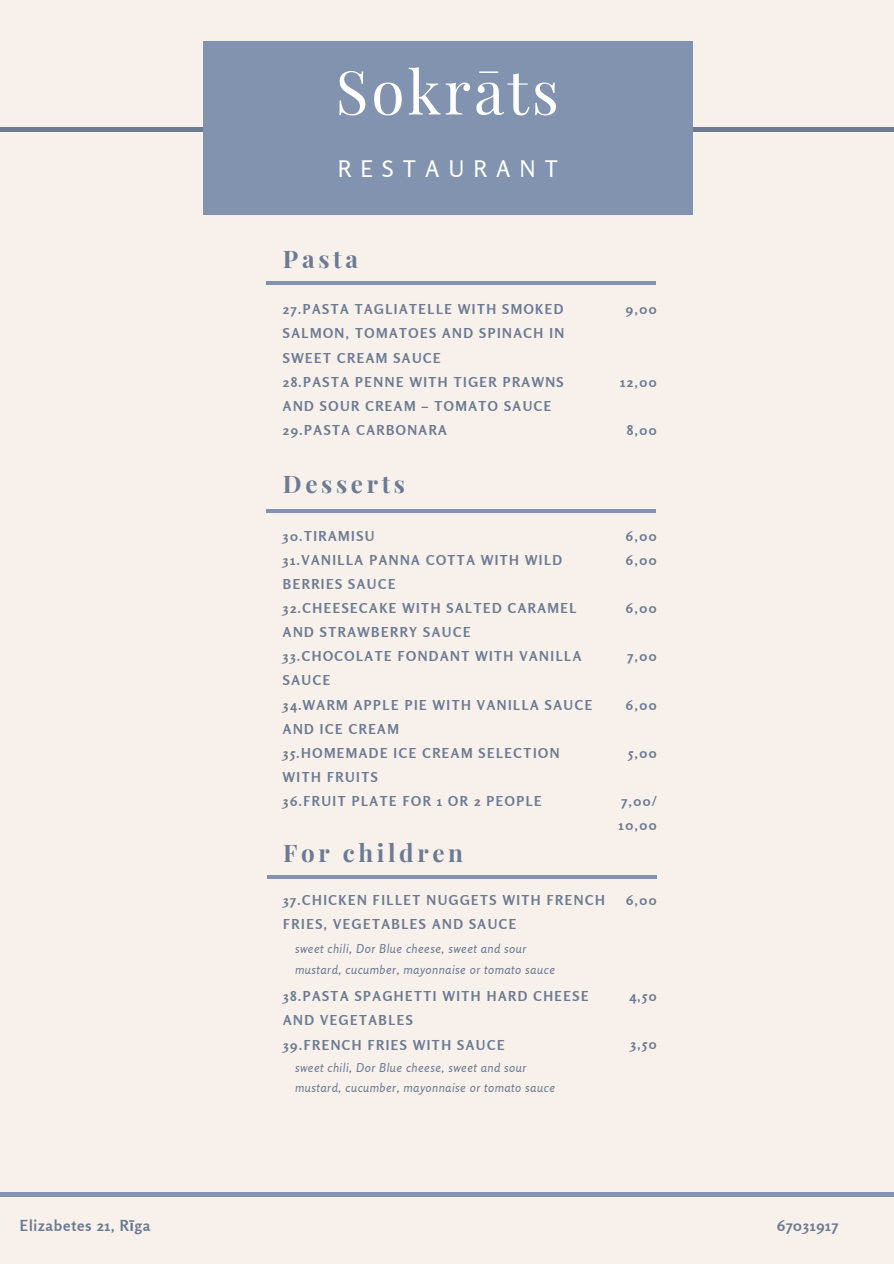
<style>
.page{position:relative;width:894px;height:1264px;background:#fff}
.page>*{position:absolute;margin:0;border:0;box-sizing:border-box;transform-origin:0 0}
.t1{font:60.6px "Playfair Display";letter-spacing:.05em;color:#fff}
.t2{font:700 24.3px "Playfair Display";letter-spacing:.15em;color:#6c7a92}
.t3{font:22.65px "Rosario";letter-spacing:.4em;color:#fff}
.t4{font:700 15.15px "Rosario";letter-spacing:.05em;color:#6c7a92}
.t5{font:700 13.65px/24.2px "Rosario";letter-spacing:.11em;color:#6c7a92}
.t6{font:italic 12.15px/20.9px "Rosario";letter-spacing:.04em;color:#6c7a92}
.s1{font-family:"Noto Sans"}
</style>
<div class="page">
<div style="left:0;top:0;width:893px;height:1263px;background:#f8f1eb"></div>
<hr style="left:0;top:128px;width:893px;height:3px;background:#6c7a92">
<div style="left:203px;top:41px;width:489px;height:173px;background:#8293b0"></div>
<hr style="left:0;top:1192px;width:893px;height:4px;background:#8293b0">
<hr style="left:266px;top:281px;width:390px;height:3px;background:#8293b0">
<hr style="left:266px;top:509px;width:390px;height:3px;background:#8293b0">
<hr style="left:267px;top:875px;width:389px;height:3px;background:#8293b0">
<p class="t1" style="left:335px;top:49px;width:225px">Sokrāts</p>
<p class="t3" style="left:338px;top:155px;width:222px">RESTAURANT</p>
<p class="t2" style="left:283px;top:241px;width:76px">Pasta</p>
<p class="t5" style="left:283px;top:297px;width:283px;text-align:justify">27.PASTA TAGLIATELLE WITH SMOKED SALMON, TOMATOES AND SPINACH IN SWEET CREAM SAUCE</p>
<p class="t5" style="left:283px;top:369px;width:282px">28.PASTA PENNE WITH TIGER PRAWNS<br>AND SOUR CREAM – TOMATO SAUCE</p>
<p class="t5" style="left:283px;top:418px;width:165px">29.PASTA CARBONARA</p>
<p class="t5" style="left:625px;top:297px;width:32px">9,00</p>
<p class="t5" style="left:620px;top:369px;width:38px">12,00</p>
<p class="t5" style="left:626px;top:418px;width:31px">8,00</p>
<p class="t2" style="left:283px;top:466px;width:124px">Desserts</p>
<p class="t5" style="left:283px;top:523px;width:93px">30.TIRAMISU</p>
<p class="t5" style="left:283px;top:547px;width:280px">31.VANILLA PANNA COTTA WITH WILD<br>BERRIES SAUCE</p>
<p class="t5" style="left:283px;top:596px;width:295px">32.CHEESECAKE WITH SALTED CARAMEL<br>AND STRAWBERRY SAUCE</p>
<p class="t5" style="left:283px;top:644px;width:300px">33.CHOCOLATE FONDANT WITH VANILLA<br>SAUCE</p>
<p class="t5" style="left:283px;top:692px;width:311px">34.WARM APPLE PIE WITH VANILLA SAUCE<br>AND ICE CREAM</p>
<p class="t5" style="left:283px;top:740px;width:278px">35.HOMEMADE ICE CREAM SELECTION</p>
<p class="t5" style="left:283px;top:764px;width:96px">WITH FRUITS</p>
<p class="t5" style="left:283px;top:788px;width:260px">36.FRUIT PLATE FOR 1 OR 2 PEOPLE</p>
<p class="t2" style="left:283px;top:835px;width:181px">For children</p>
<p class="t5" style="left:283px;top:887px;width:323px">37.CHICKEN FILLET NUGGETS WITH FRENCH<br>FRIES, VEGETABLES AND SAUCE</p>
<p class="t6" style="left:295px;top:937px;width:261px">sweet chili, Dor Blue cheese, sweet and sour mustard, cucumber, mayonnaise or tomato sauce</p>
<p class="t5" style="left:283px;top:984px;width:307px">38.PASTA SPAGHETTI WITH HARD CHEESE<br>AND VEGETABLES</p>
<p class="t5" style="left:283px;top:1032px;width:223px">39.FRENCH FRIES WITH SAUCE</p>
<p class="t6" style="left:295px;top:1056px;width:261px">sweet chili, Dor Blue cheese, sweet and sour mustard, cucumber, mayonnaise or tomato sauce</p>
<p class="t5" style="left:625px;top:523px;width:32px">6,00</p>
<p class="t5" style="left:625px;top:547px;width:32px">6,00</p>
<p class="t5" style="left:625px;top:596px;width:32px">6,00</p>
<p class="t5" style="left:627px;top:644px;width:31px">7,00</p>
<p class="t5" style="left:625px;top:692px;width:32px">6,00</p>
<p class="t5" style="left:628px;top:740px;width:30px">5,00</p>
<p class="t5" style="left:621px;top:788px;width:37px">7,00/</p>
<p class="t5" style="left:618px;top:813px;width:40px">10,00</p>
<p class="t5" style="left:625px;top:887px;width:32px">6,00</p>
<p class="t5" style="left:629px;top:983px;width:29px">4,50</p>
<p class="t5" style="left:630px;top:1031px;width:28px">3,50</p>
<p class="t4" style="left:20px;top:1215px;width:132px">Elizabetes 21, R<span class="s1">ī</span>ga</p>
<p class="t4" style="left:777px;top:1215px;width:62px">67031917</p>
</div>
